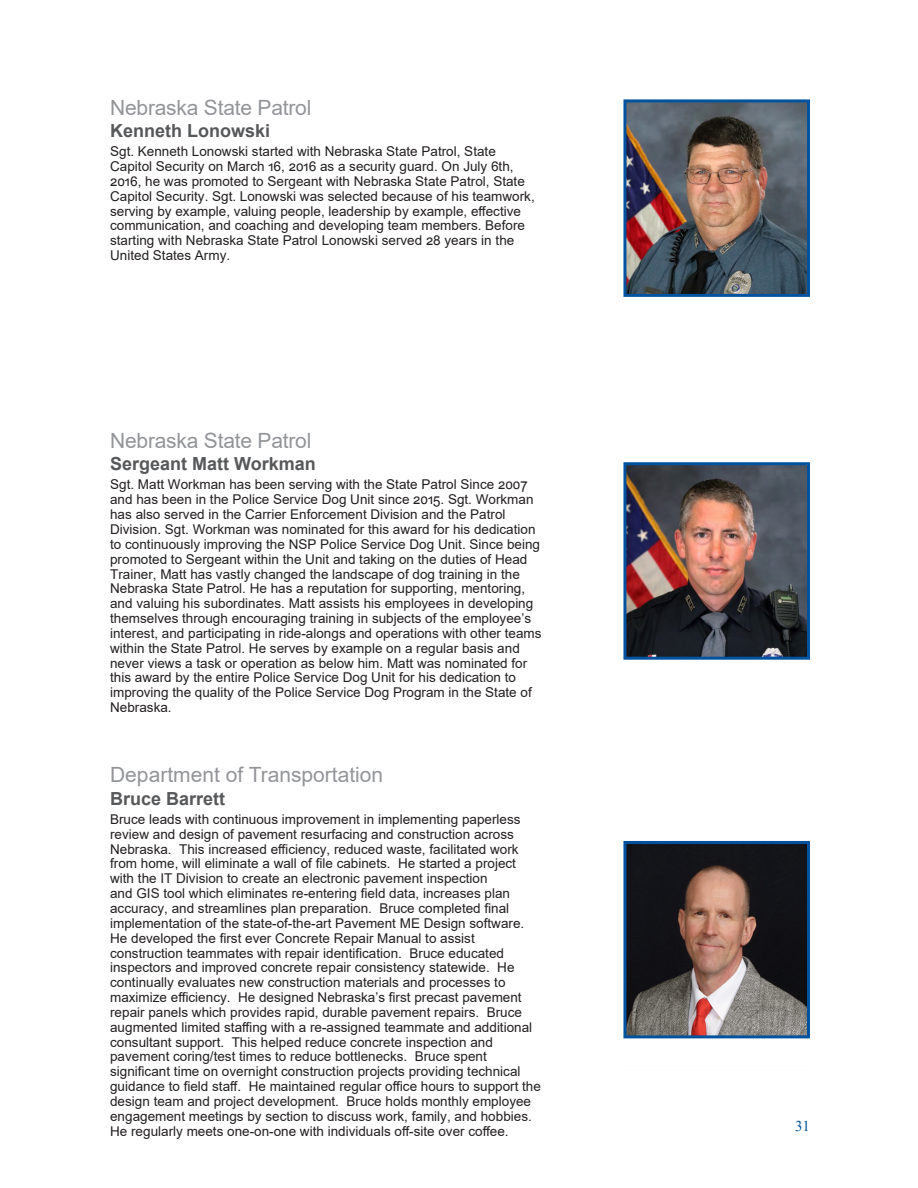
<style>
.page{position:relative;width:918px;height:1188px;background:#fff}
.page>*{position:absolute;margin:0;border:0;box-sizing:border-box;transform-origin:0 0}
.Title_Agency{font:21px "Arial";letter-spacing:-.01em;color:#939598}
.Title_Nominee{font:700 18px "Arial";color:#57585a}
.t1{font:15px "Times New Roman";color:#0153a0}
.Body_text{font:13.5px/14.9px "Arial";color:#231f20}
</style>
<div class="page">
<img style="left:627px;top:103px;width:179px;height:190px">
<div style="left:623px;top:99px;width:187px;height:198px;border:3px solid #0153a0"></div>
<img style="left:627px;top:466px;width:179px;height:190px">
<div style="left:623px;top:462px;width:187px;height:198px;border:3px solid #0153a0"></div>
<img style="left:627px;top:845px;width:179px;height:189px">
<div style="left:623px;top:841px;width:187px;height:197px;border:3px solid #0153a0"></div>
<p class="Title_Agency" style="left:110px;top:93px;width:203px">Nebraska State Patrol</p>
<p class="Title_Nominee" style="left:110px;top:118px;width:162px">Kenneth Lonowski</p>
<p class="Body_text" style="left:110px;top:144px;width:426px">Sgt. Kenneth Lonowski started with Nebraska State Patrol, State Capitol Security on March 16, 2016 as a security guard. On July 6th, 2016, he was promoted to Sergeant with Nebraska State Patrol, State Capitol Security. Sgt. Lonowski was selected because of his teamwork, serving by example, valuing people, leadership by example, effective communication, and coaching and developing team members. Before starting with Nebraska State Patrol Lonowski served 28 years in the United States Army.</p>
<p class="Title_Agency" style="left:110px;top:426px;width:203px">Nebraska State Patrol</p>
<p class="Title_Nominee" style="left:110px;top:451px;width:207px">Sergeant Matt Workman</p>
<p class="Body_text" style="left:110px;top:477px;width:433px">Sgt. Matt Workman has been serving with the State Patrol Since 2007 and has been in the Police Service Dog Unit since 2015. Sgt. Workman has also served in the Carrier Enforcement Division and the Patrol Division. Sgt. Workman was nominated for this award for his dedication to continuously improving the NSP Police Service Dog Unit. Since being promoted to Sergeant within the Unit and taking on the duties of Head Trainer, Matt has vastly changed the landscape of dog training in the Nebraska State Patrol. He has a reputation for supporting, mentoring, and valuing his subordinates. Matt assists his employees in developing themselves through encouraging training in subjects of the employee’s interest, and participating in ride-alongs and operations with other teams within the State Patrol. He serves by example on a regular basis and never views a task or operation as below him. Matt was nominated for this award by the entire Police Service Dog Unit for his dedication to improving the quality of the Police Service Dog Program in the State of Nebraska.</p>
<p class="Title_Agency" style="left:110px;top:761px;width:275px">Department of Transportation</p>
<p class="Title_Nominee" style="left:110px;top:786px;width:117px">Bruce Barrett</p>
<p class="Body_text" style="left:110px;top:812px;width:432px">Bruce leads with continuous improvement in implementing paperless review and design of pavement resurfacing and construction across Nebraska. This increased efficiency, reduced waste, facilitated work from home, will eliminate a wall of file cabinets. He started a project with the IT Division to create an electronic pavement inspection<br>and GIS tool which eliminates re-entering field data, increases plan accuracy, and streamlines plan preparation. Bruce completed final implementation of the state-of-the-art Pavement ME Design software.<br>He developed the first ever Concrete Repair Manual to assist construction teammates with repair identification. Bruce educated inspectors and improved concrete repair consistency statewide. He continually evaluates new construction materials and processes to maximize efficiency. He designed Nebraska’s first precast pavement repair panels which provides rapid, durable pavement repairs. Bruce augmented limited staffing with a re-assigned teammate and additional consultant support. This helped reduce concrete inspection and pavement coring/test times to reduce bottlenecks. Bruce spent significant time on overnight construction projects providing technical guidance to field staff. He maintained regular office hours to support the design team and project development. Bruce holds monthly employee engagement meetings by section to discuss work, family, and hobbies.<br>He regularly meets one-on-one with individuals off-site over coffee.</p>
<p class="t1" style="left:795px;top:1115px;width:16px">31</p>
</div>
